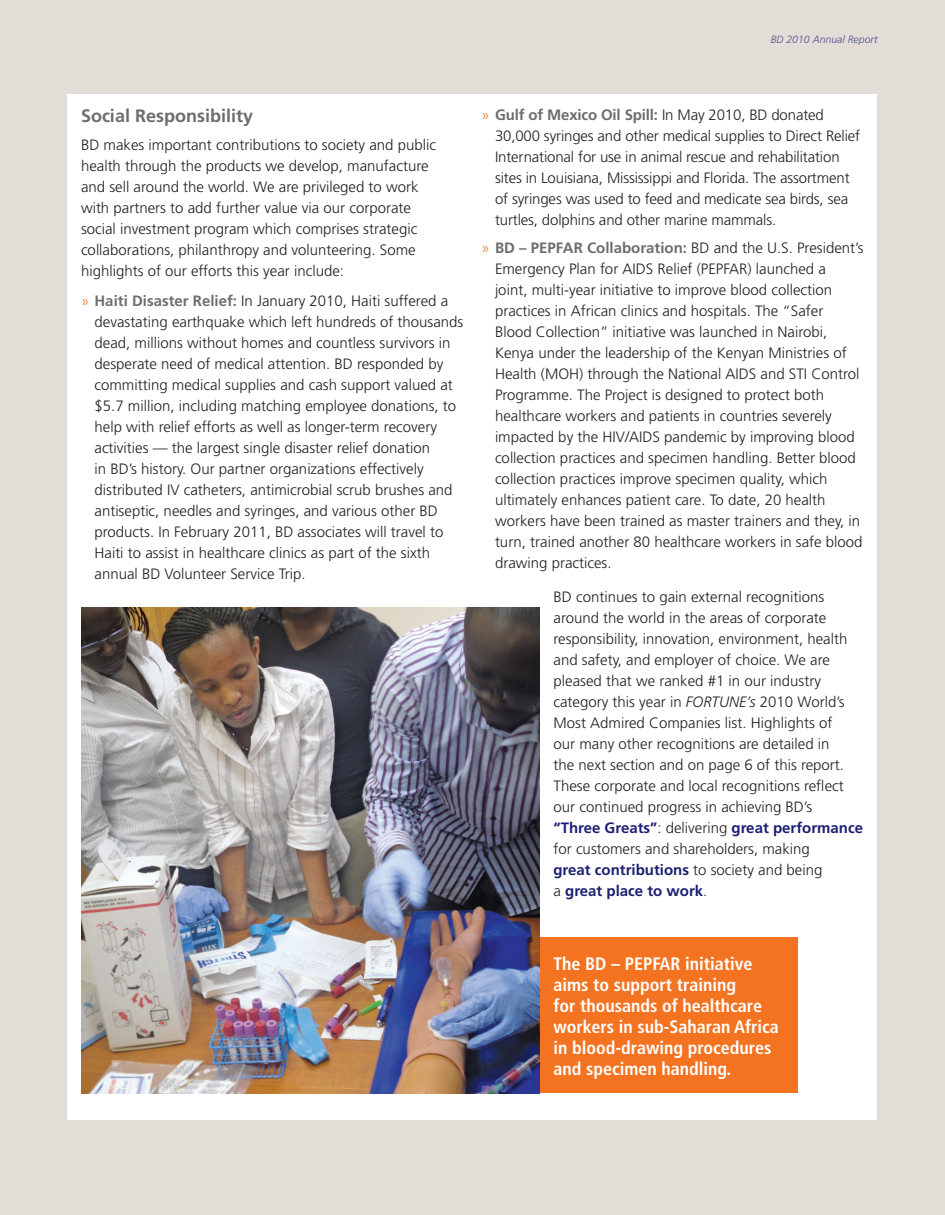
<style>
.page{position:relative;width:945px;height:1215px;background:#e2ddd7}
.page>*{position:absolute;margin:0;border:0;box-sizing:border-box;transform-origin:0 0}
.white_txt_big{font:700 condensed 18px/21px "Frutiger";color:#fff}
.Subhead{font:700 18px "Frutiger";color:#6c6d70}
.bullet{font:300 15px/21px "Frutiger";color:#231f20}
._5__Body_Copy__10_14{font:300 15px/21px "Frutiger";color:#231f20}
.t1{font:italic 300 10.5px "Frutiger";color:#50508e}
.s1{color:#f47321}
.s2{font-weight:700;color:#6d6e71}
.s3{font-weight:700;color:#6c6d70}
.s4{font-style:italic}
.s5{font-weight:700;color:#1c2072}
</style>
<div class="page">
<div style="left:68px;top:94px;width:810px;height:1026px;background:#fff"></div>
<img style="left:81px;top:608px;width:459px;height:486px">
<div style="left:540px;top:938px;width:257px;height:155px;background:#f47321"></div>
<p class="t1" style="left:771px;top:34px;width:108px">BD 2010 Annual Report</p>
<p class="Subhead" style="left:81px;top:105px;width:174px">Social Responsibility</p>
<p class="_5__Body_Copy__10_14" style="left:81px;top:134px;width:357px">BD makes important contributions to society and public health through the products we develop, manufacture and sell around the world. We are privileged to work with partners to add further value via our corporate social investment program which comprises strategic collaborations, philanthropy and volunteering. Some highlights of our efforts this year include:</p>
<p class="bullet" style="left:94px;top:290px;width:370px;text-indent:-14px"><span class="s1">»</span> <span class="s2">Haiti Disaster Relief</span><span class="s3">:</span> In January 2010, Haiti suffered a devastating earthquake which left hundreds of thousands dead, millions without homes and countless survivors in desperate need of medical attention. BD responded by committing medical supplies and cash support valued at $5.7 million, including matching employee donations, to help with relief efforts as well as longer-term recovery activities — the largest single disaster relief donation<br>in BD’s history. Our partner organizations effectively distributed IV catheters, antimicrobial scrub brushes and antiseptic, needles and syringes, and various other BD products. In February 2011, BD associates will travel to Haiti to assist in healthcare clinics as part of the sixth annual BD Volunteer Service Trip.</p>
<p class="bullet" style="left:495px;top:104px;width:367px;text-indent:-14px"><span class="s1">»</span> <span class="s3">Gulf of Mexico Oil Spill:</span> In May 2010, BD donated 30,000 syringes and other medical supplies to Direct Relief International for use in animal rescue and rehabilitation sites in Louisiana, Mississippi and Florida. The assortment of syringes was used to feed and medicate sea birds, sea turtles, dolphins and other marine mammals.</p>
<p class="bullet" style="left:495px;top:237px;width:370px;text-indent:-14px"><span class="s1">»</span> <span class="s3">BD – PEPFAR Collaboration:</span> BD and the U.S. President’s Emergency Plan for AIDS Relief (PEPFAR) launched a<br>joint, multi-year initiative to improve blood collection practices in African clinics and hospitals. The “Safer Blood Collection” initiative was launched in Nairobi, Kenya under the leadership of the Kenyan Ministries of Health (MOH) through the National AIDS and STI Control Programme. The Project is designed to protect both healthcare workers and patients in countries severely impacted by the HIV/AIDS pandemic by improving blood collection practices and specimen handling. Better blood collection practices improve specimen quality, which ultimately enhances patient care. To date, 20 health workers have been trained as master trainers and they, in turn, trained another 80 healthcare workers in safe blood drawing practices.</p>
<p class="_5__Body_Copy__10_14" style="left:554px;top:586px;width:311px">BD continues to gain external recognitions around the world in the areas of corporate responsibility, innovation, environment, health and safety, and employer of choice. We are pleased that we ranked #1 in our industry category this year in <span class="s4">FORTUNE’s</span> 2010 World’s Most Admired Companies list. Highlights of<br>our many other recognitions are detailed in<br>the next section and on page 6 of this report.<br>These corporate and local recognitions reflect our continued progress in achieving BD’s<br><span class="s5">“Three Greats”</span>: delivering <span class="s5">great performance </span>for customers and shareholders, making<br><span class="s5">great contributions</span> to society and being<br>a <span class="s5">great place to work</span>.</p>
<p class="white_txt_big" style="left:554px;top:953px;width:227px">The BD – PEPFAR initiative aims to support training<br>for thousands of healthcare workers in sub-Saharan Africa in blood-drawing procedures and specimen handling.</p>
</div>
